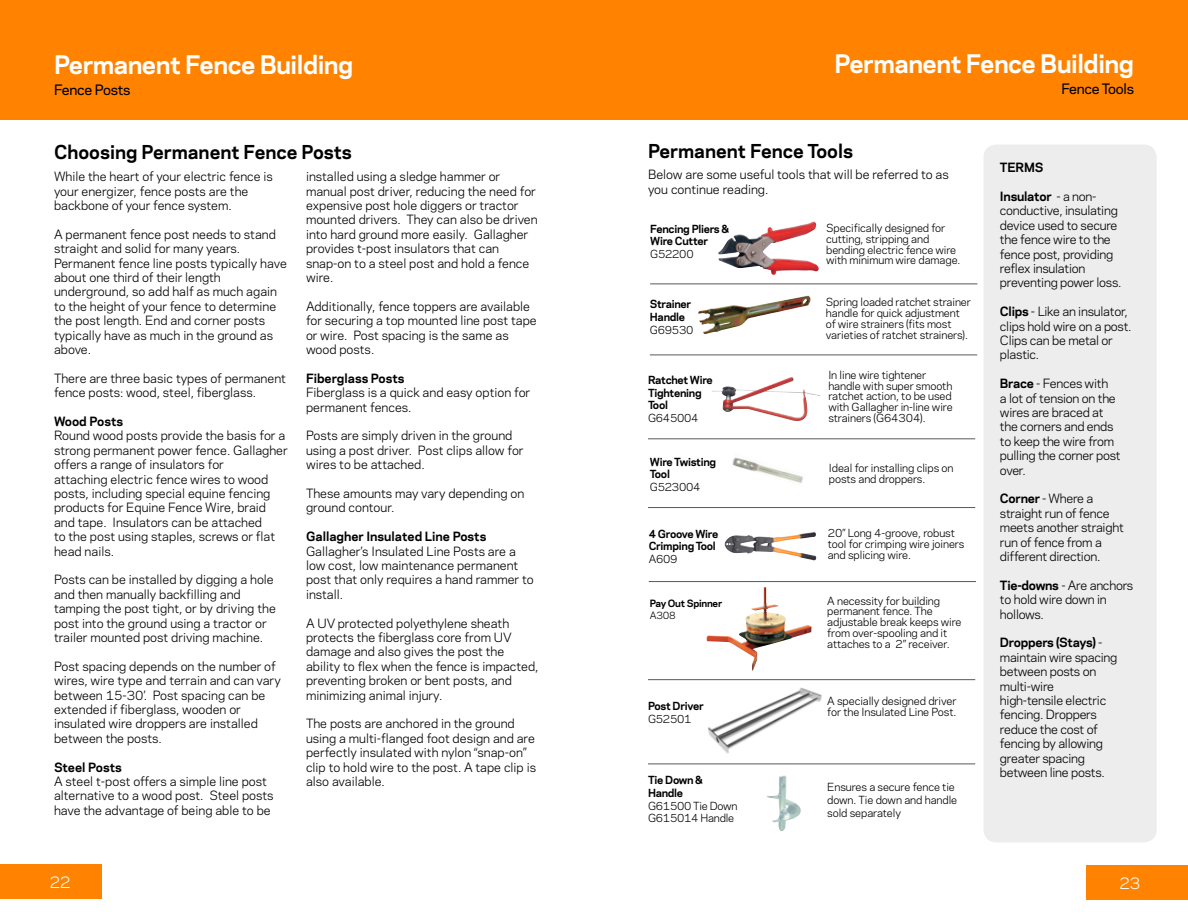
<style>
.page{position:relative;width:1188px;height:918px;background:#fff}
.page>*{position:absolute;margin:0;border:0;box-sizing:border-box;transform-origin:0 0}
.t1{font:700 24px "Galaxie Polaris";letter-spacing:-.02em;color:#fff}
.t2{font:700 18px "Galaxie Polaris";color:#000}
.t3{font:15px "Galaxie Polaris";color:#fff}
.t4{font:500 13.5px "Galaxie Polaris";letter-spacing:-.02em;color:#000101}
.t5{font:12px/14.4px "Galaxie Polaris";color:#000}
.t6{font:12px/14.4px "Galaxie Polaris";letter-spacing:-.02em;color:#000}
.t7{font:700 12px "Galaxie Polaris";color:#000}
.t8{font:10.5px/10.8px "Galaxie Polaris";letter-spacing:-.01em;color:#000101}
.t9{font:700 10.5px/12.6px "Galaxie Polaris";letter-spacing:-.025em;color:#000101}
.t10{font:10.5px/10.8px "Galaxie Polaris";letter-spacing:-.01em;color:#000}
.t11{font:700 9.45px "Galaxie Polaris";letter-spacing:-.025em;color:#000}
.t12{font:9.45px "Galaxie Polaris";color:#000}
.s1{font-weight:700}
</style>
<div class="page">
<div style="left:1086px;top:865px;width:102px;height:35px;background:#ff8300"></div>
<div style="left:0;top:864px;width:102px;height:35px;background:#ff8300"></div>
<div style="left:0;top:0;width:1188px;height:120px;background:#ff8300"></div>
<hr style="left:650px;top:284px;width:327px;height:1px;background:#58595b">
<img style="left:718px;top:221px;width:101px;height:54px">
<hr style="left:650px;top:355px;width:327px;height:1px;background:#58595b">
<hr style="left:648px;top:438px;width:327px;height:1px;background:#58595b">
<hr style="left:649px;top:581px;width:327px;height:1px;background:#58595b">
<img style="left:732px;top:457px;width:71px;height:27px">
<img style="left:698px;top:296px;width:113px;height:38px">
<hr style="left:648px;top:507px;width:327px;height:1px;background:#58595b">
<img style="left:712px;top:377px;width:108px;height:44px">
<img style="left:725px;top:532px;width:91px;height:29px">
<img style="left:707px;top:587px;width:105px;height:84px">
<img style="left:767px;top:776px;width:34px;height:55px">
<img style="left:708px;top:687px;width:114px;height:67px">
<hr style="left:648px;top:679px;width:327px;height:1px;background:#58595b">
<hr style="left:648px;top:764px;width:327px;height:1px;background:#58595b">
<div style="left:984px;top:145px;width:173px;height:697px;background:#ededee;border-radius:13px"></div>
<h1 class="t1" style="left:54px;top:47px;width:301px">Permanent Fence Building</h1>
<p class="t4" style="left:54px;top:80px;width:78px">Fence Posts</p>
<h1 class="t1" style="left:835px;top:46px;width:301px">Permanent Fence Building</h1>
<p class="t4" style="left:1061px;top:79px;width:74px">Fence Tools</p>
<h2 class="t2" style="left:54px;top:139px;width:299px">Choosing Permanent Fence Posts</h2>
<h2 class="t2" style="left:648px;top:138px;width:207px">Permanent Fence Tools</h2>
<p class="t5" style="left:54px;top:169px;width:221px">While the heart of your electric fence is your energizer, fence posts are the backbone of your fence system.</p>
<p class="t5" style="left:54px;top:226px;width:234px">A permanent fence post needs to stand straight and solid for many years.<br>Permanent fence line posts typically have about one third of their length underground, so add half as much again to the height of your fence to determine the post length. End and corner posts typically have as much in the ground as above.</p>
<p class="t5" style="left:54px;top:370px;width:234px">There are three basic types of permanent fence posts: wood, steel, fiberglass.</p>
<p class="t7" style="left:54px;top:412px;width:71px">Wood Posts</p>
<p class="t5" style="left:54px;top:428px;width:235px">Round wood posts provide the basis for a strong permanent power fence. Gallagher offers a range of insulators for<br>attaching electric fence wires to wood posts, including special equine fencing products for Equine Fence Wire, braid and tape. Insulators can be attached<br>to the post using staples, screws or flat head nails.</p>
<p class="t5" style="left:54px;top:572px;width:223px">Posts can be installed by digging a hole and then manually backfilling and tamping the post tight, or by driving the post into the ground using a tractor or trailer mounted post driving machine.</p>
<p class="t5" style="left:54px;top:658px;width:228px">Post spacing depends on the number of wires, wire type and terrain and can vary between 15-30’. Post spacing can be extended if fiberglass, wooden or insulated wire droppers are installed between the posts.</p>
<p class="t7" style="left:54px;top:758px;width:69px">Steel Posts</p>
<p class="t5" style="left:54px;top:773px;width:221px">A steel t-post offers a simple line post alternative to a wood post. Steel posts have the advantage of being able to be</p>
<p class="t5" style="left:306px;top:169px;width:233px">installed using a sledge hammer or manual post driver, reducing the need for expensive post hole diggers or tractor mounted drivers. They can also be driven into hard ground more easily. Gallagher provides t-post insulators that can snap-on to a steel post and hold a fence wire.</p>
<p class="t5" style="left:306px;top:298px;width:232px">Additionally, fence toppers are available for securing a top mounted line post tape or wire. Post spacing is the same as wood posts.</p>
<p class="t7" style="left:306px;top:369px;width:100px">Fiberglass Posts</p>
<p class="t5" style="left:306px;top:385px;width:226px">Fiberglass is a quick and easy option for permanent fences.</p>
<p class="t5" style="left:306px;top:428px;width:219px">Posts are simply driven in the ground using a post driver. Post clips allow for wires to be attached.</p>
<p class="t5" style="left:306px;top:485px;width:220px">These amounts may vary depending on ground contour.</p>
<p class="t7" style="left:306px;top:527px;width:182px">Gallagher Insulated Line Posts</p>
<p class="t5" style="left:306px;top:543px;width:229px">Gallagher’s Insulated Line Posts are a low cost, low maintenance permanent post that only requires a hand rammer to install.</p>
<p class="t5" style="left:306px;top:615px;width:234px">A UV protected polyethylene sheath protects the fiberglass core from UV damage and also gives the post the ability to flex when the fence is impacted, preventing broken or bent posts, and minimizing animal injury.</p>
<p class="t5" style="left:306px;top:716px;width:232px">The posts are anchored in the ground using a multi-flanged foot design and are perfectly insulated with nylon “snap-on” clip to hold wire to the post. A tape clip is also available.</p>
<p class="t5" style="left:648px;top:167px;width:302px">Below are some useful tools that will be referred to as you continue reading.</p>
<p class="t9" style="left:650px;top:222px;width:81px">Fencing Pliers &amp;<br>Wire Cutter</p>
<p class="t8" style="left:650px;top:248px;width:45px">G52200</p>
<p class="t8" style="left:826px;top:222px;width:136px">Specifically designed for cutting, stripping and bending electric fence wire with minimum wire damage.</p>
<p class="t9" style="left:650px;top:297px;width:43px">Strainer<br>Handle</p>
<p class="t8" style="left:650px;top:324px;width:45px">G69530</p>
<p class="t10" style="left:826px;top:296px;width:147px">Spring loaded ratchet strainer handle for quick adjustment of wire strainers (fits most varieties of ratchet strainers).</p>
<p class="t9" style="left:648px;top:373px;width:66px">Ratchet Wire<br>Tightening<br>Tool</p>
<p class="t8" style="left:648px;top:412px;width:52px">G645004</p>
<p class="t8" style="left:828px;top:369px;width:126px">In line wire tightener handle with super smooth ratchet action, to be used with Gallagher in-line wire strainers (G64304).</p>
<p class="t9" style="left:650px;top:455px;width:68px">Wire Twisting<br>Tool</p>
<p class="t8" style="left:650px;top:481px;width:52px">G523004</p>
<p class="t8" style="left:829px;top:462px;width:126px">Ideal for installing clips on posts and droppers.</p>
<p class="t9" style="left:649px;top:527px;width:71px">4 Groove Wire<br>Crimping Tool</p>
<p class="t8" style="left:649px;top:553px;width:30px">A609</p>
<p class="t8" style="left:828px;top:527px;width:138px">20” Long 4-groove, robust tool for crimping wire joiners and splicing wire.</p>
<p class="t11" style="left:650px;top:596px;width:74px">Pay Out Spinner</p>
<p class="t12" style="left:650px;top:608px;width:27px">A308</p>
<p class="t8" style="left:827px;top:595px;width:136px">A necessity for building permanent fence. The adjustable break keeps wire from over-spooling and it attaches to a 2” receiver.</p>
<p class="t9" style="left:648px;top:699px;width:57px">Post Driver</p>
<p class="t8" style="left:648px;top:713px;width:45px">G52501</p>
<p class="t8" style="left:827px;top:695px;width:131px">A specially designed driver for the Insulated Line Post.</p>
<p class="t9" style="left:648px;top:773px;width:57px">Tie Down &amp;<br>Handle</p>
<p class="t8" style="left:648px;top:799px;width:91px;line-height:12.6px">G61500 Tie Down<br>G615014 Handle</p>
<p class="t8" style="left:827px;top:780px;width:131px;line-height:12.6px">Ensures a secure fence tie down. Tie down and handle sold separately</p>
<p class="t7" style="left:1000px;top:159px;width:45px">TERMS</p>
<p class="t6" style="left:1000px;top:189px;width:123px"><span class="s1">Insulator</span> - a non&shy;conductive, insulating device used to secure the fence wire to the fence post, providing reflex insulation preventing power loss.</p>
<p class="t6" style="left:1000px;top:304px;width:133px"><span class="s1">Clips</span> - Like an insulator, clips hold wire on a post.<br>Clips can be metal or plastic.</p>
<p class="t6" style="left:1000px;top:376px;width:122px"><span class="s1">Brace</span> - Fences with<br>a lot of tension on the wires are braced at the corners and ends to keep the wire from pulling the corner post over.</p>
<p class="t6" style="left:1000px;top:491px;width:125px"><span class="s1">Corner</span> - Where a straight run of fence meets another straight run of fence from a different direction.</p>
<p class="t6" style="left:1000px;top:577px;width:135px"><span class="s1">Tie-downs</span> - Are anchors to hold wire down in hollows.</p>
<p class="t6" style="left:1000px;top:635px;width:119px"><span class="s1">Droppers (Stays)</span> - maintain wire spacing between posts on multi-wire high-tensile electric fencing. Droppers reduce the cost of fencing by allowing greater spacing between line posts.</p>
<p class="t3" style="left:50px;top:871px;width:22px">22</p>
<p class="t3" style="left:1119px;top:872px;width:22px">23</p>
</div>
